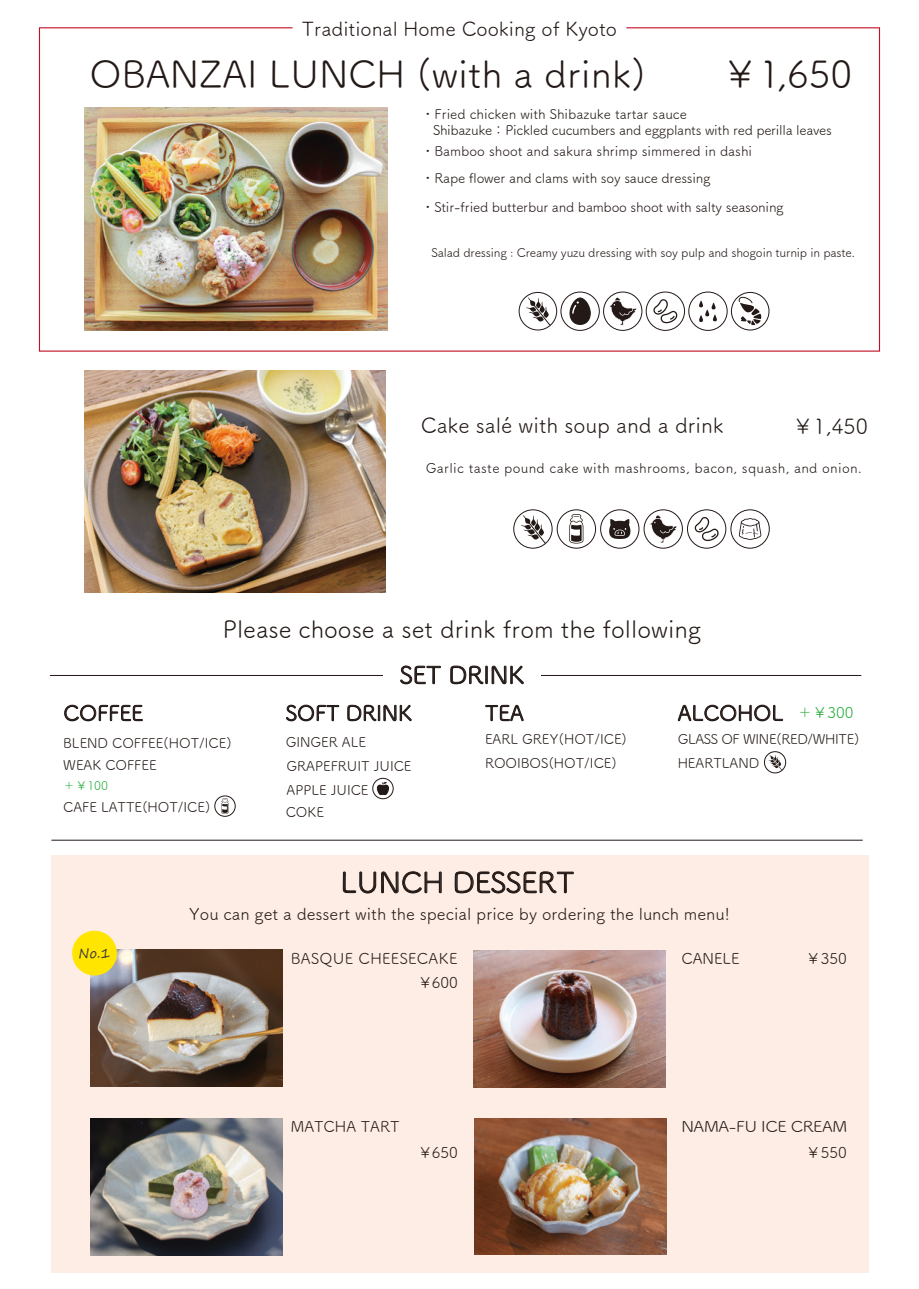
<style>
.page{position:relative;width:919px;height:1289px;background:#fff}
.page>*{position:absolute;margin:0;border:0;box-sizing:border-box;transform-origin:0 0}
.t1{font:37.5px "Tsuku A Rd Gothic Std R";color:#231916}
.t2{font:28.5px "Tsuku A Rd Gothic Std R";color:#231916}
.t3{font:24px/46.3px "Tsuku A Rd Gothic Std R";color:#231916;text-align:center}
.t4{font:21px "Tsuku A Rd Gothic Std R";color:#231916}
.t5{font:19.5px "Tsuku A Rd Gothic Std R";color:#231916}
.t6{font:16.5px "Tsuku A Rd Gothic Std R";color:#231916}
.t7{font:15px "Tsuku A Rd Gothic Std R";color:#231916}
.t8{font:15px "Tsuku A Rd Gothic Std R";letter-spacing:.025em;color:#231916}
.t9{font:15px "Tsuku A Rd Gothic Std R";letter-spacing:-.025em;color:#231916;scale:1.09 1}
.t10{font:13.65px "Segoe Print";color:#3f3b3a}
.t11{font:13.5px/21.8px "Tsuku A Rd Gothic Std R";color:#231916}
.t12{font:13.5px/16.5px "Tsuku A Rd Gothic Std R";letter-spacing:-.02em;color:#231916}
.t13{font:13.5px "Tsuku A Rd Gothic Std R";letter-spacing:.025em;color:#231916}
.t14{font:13.5px/24px "Tsuku A Rd Gothic Std R";letter-spacing:-.025em;color:#231916}
.t15{font:12px "Tsuku A Rd Gothic Std R";letter-spacing:-.015em;color:#231916}
.t16{font:12px "Tsuku A Rd Gothic Std R";color:#23ac39}
.s1{font-size:15px;color:#23ac39}
</style>
<div class="page">
<hr style="left:50px;top:675px;width:811px;height:1px;background:#231916">
<div style="left:383px;top:649px;width:157px;height:41px;background:#fff"></div>
<svg style="left:400px;top:665px;width:41px;height:20px"></svg>
<svg style="left:450px;top:665px;width:74px;height:20px"></svg>
<hr style="left:51px;top:840px;width:811px;height:1px;background:#231916">
<svg style="left:64px;top:704px;width:79px;height:17px"></svg>
<svg style="left:215px;top:796px;width:20px;height:20px"></svg>
<div style="left:214px;top:795px;width:21px;height:21px;border:1px solid #231916;border-radius:50%"></div>
<svg style="left:221px;top:798px;width:8px;height:15px"></svg>
<svg style="left:286px;top:704px;width:53px;height:17px"></svg>
<svg style="left:347px;top:705px;width:64px;height:16px"></svg>
<svg style="left:373px;top:778px;width:20px;height:20px"></svg>
<div style="left:372px;top:778px;width:21px;height:21px;border:1px solid #231916;border-radius:50%"></div>
<svg style="left:375px;top:781px;width:15px;height:14px"></svg>
<svg style="left:678px;top:704px;width:104px;height:18px"></svg>
<svg style="left:764px;top:751px;width:21px;height:22px"></svg>
<div style="left:764px;top:751px;width:22px;height:22px;border:1px solid #231916;border-radius:50%"></div>
<svg style="left:768px;top:754px;width:14px;height:16px"></svg>
<svg style="left:485px;top:705px;width:38px;height:17px"></svg>
<div style="left:51px;top:855px;width:817px;height:417px;background:#fdeae1"></div>
<svg style="left:343px;top:871px;width:99px;height:22px"></svg>
<svg style="left:454px;top:871px;width:120px;height:22px"></svg>
<img style="left:473px;top:950px;width:192px;height:137px">
<img style="left:474px;top:1118px;width:192px;height:136px">
<img style="left:90px;top:1118px;width:192px;height:137px">
<img style="left:90px;top:949px;width:192px;height:137px">
<div style="left:72px;top:930px;width:45px;height:45px;background:#ffe500;border-radius:50%"></div>
<svg style="left:603px;top:292px;width:39px;height:38px"></svg>
<div style="left:603px;top:292px;width:39px;height:39px;border:1px solid #231916;border-radius:50%"></div>
<svg style="left:608px;top:297px;width:28px;height:28px"></svg>
<div style="left:645px;top:292px;width:40px;height:39px;border:1px solid #231916;border-radius:50%"></div>
<svg style="left:653px;top:299px;width:24px;height:24px"></svg>
<div style="left:688px;top:292px;width:39px;height:39px;border:1px solid #231916;border-radius:50%"></div>
<svg style="left:699px;top:300px;width:18px;height:22px"></svg>
<div style="left:560px;top:292px;width:39px;height:39px;border:1px solid #231916;border-radius:50%"></div>
<svg style="left:569px;top:297px;width:21px;height:28px"></svg>
<svg style="left:519px;top:292px;width:37px;height:38px"></svg>
<div style="left:518px;top:292px;width:39px;height:38px;border:1px solid #231916;border-radius:50%"></div>
<svg style="left:526px;top:297px;width:24px;height:28px"></svg>
<svg style="left:731px;top:292px;width:38px;height:38px"></svg>
<div style="left:731px;top:292px;width:38px;height:38px;border:1px solid #231916;border-radius:50%"></div>
<svg style="left:738px;top:296px;width:24px;height:29px"></svg>
<img style="left:84px;top:107px;width:303px;height:223px">
<div style="left:687px;top:509px;width:39px;height:39px;border:1px solid #231916;border-radius:50%"></div>
<svg style="left:694px;top:517px;width:25px;height:24px"></svg>
<svg style="left:513px;top:510px;width:39px;height:38px"></svg>
<div style="left:513px;top:509px;width:39px;height:39px;border:1px solid #231916;border-radius:50%"></div>
<svg style="left:520px;top:515px;width:25px;height:28px"></svg>
<div style="left:556px;top:509px;width:40px;height:39px;border:1px solid #231916;border-radius:50%"></div>
<svg style="left:569px;top:514px;width:14px;height:29px"></svg>
<div style="left:600px;top:509px;width:39px;height:39px;border:1px solid #231916;border-radius:50%"></div>
<svg style="left:609px;top:519px;width:22px;height:20px"></svg>
<div style="left:643px;top:509px;width:39px;height:39px;border:1px solid #231916;border-radius:50%"></div>
<svg style="left:649px;top:515px;width:28px;height:28px"></svg>
<div style="left:730px;top:509px;width:39px;height:39px;border:1px solid #231916;border-radius:50%"></div>
<svg style="left:738px;top:518px;width:23px;height:22px"></svg>
<img style="left:84px;top:370px;width:302px;height:222px">
<h3 class="t5" style="left:302px;top:14px;width:317px">Traditional Home Cooking of Kyoto</h3>
<h1 class="t1" style="left:89px;top:45px;width:764px">OBANZAI LUNCH (with a drink)　　￥1,650</h1>
<p class="t12" style="left:433px;top:105px;width:400px;text-indent:-12px">・Fried chicken with Shibazuke tartar sauce<br>Shibazuke： Pickled cucumbers and eggplants with red perilla leaves</p>
<p class="t11" style="left:421px;top:163px;width:364px;line-height:29px">・Rape flower and clams with soy sauce dressing<br>・Stir-fried butterbur and bamboo shoot with salty seasoning</p>
<p class="t11" style="left:421px;top:140px;width:332px">・Bamboo shoot and sakura shrimp simmered in dashi</p>
<p class="t15" style="left:431px;top:244px;width:425px">Salad dressing : Creamy yuzu dressing with soy pulp and shogoin turnip in paste.</p>
<h3 class="t4" style="left:421px;top:409px;width:304px">Cake salé with soup and a drink</h3>
<h3 class="t4" style="left:792px;top:410px;width:77px">￥1,450</h3>
<p class="t13" style="left:426px;top:457px;width:437px">Garlic taste pound cake with mashrooms, bacon, squash, and onion.</p>
<h3 class="t3" style="left:223px;top:604px;width:480px">Please choose a set drink from the following<br>SET DRINK</h3>
<h3 class="t4" style="left:63px;top:697px;width:81px">COFFEE</h3>
<p class="t11" style="left:63px;top:731px;width:170px">BLEND COFFEE(HOT/ICE)<br>WEAK COFFEE</p>
<p class="t16" style="left:63px;top:776px;width:46px">＋￥100</p>
<h3 class="t4" style="left:286px;top:697px;width:128px">SOFT DRINK</h3>
<p class="t11" style="left:286px;top:730px;width:82px">GINGER ALE</p>
<p class="t11" style="left:286px;top:752px;width:126px;line-height:24px">GRAPEFRUIT JUICE<br>APPLE JUICE</p>
<h3 class="t4" style="left:485px;top:697px;width:40px">TEA</h3>
<p class="t11" style="left:485px;top:751px;width:133px">ROOIBOS(HOT/ICE)</p>
<p class="t11" style="left:485px;top:727px;width:144px">EARL GREY(HOT/ICE)</p>
<h3 class="t4" style="left:677px;top:697px;width:177px">ALCOHOL <span class="s1">＋￥300</span></h3>
<p class="t14" style="left:677px;top:726px;width:183px">GLASS OF WINE(RED/WHITE)<br>HEARTLAND</p>
<p class="t11" style="left:63px;top:795px;width:149px">CAFE LATTE(HOT/ICE)</p>
<p class="t11" style="left:286px;top:800px;width:40px">COKE</p>
<p class="t10" style="left:78px;top:940px;width:33px">No.1</p>
<h2 class="t2" style="left:340px;top:860px;width:235px">LUNCH DESSERT</h2>
<p class="t6" style="left:189px;top:901px;width:543px">You can get a dessert with the special price by ordering the lunch menu!</p>
<p class="t8" style="left:291px;top:946px;width:168px">BASQUE CHEESECAKE</p>
<p class="t7" style="left:805px;top:946px;width:43px">￥350</p>
<p class="t7" style="left:681px;top:946px;width:60px">CANELE</p>
<p class="t7" style="left:418px;top:970px;width:41px">￥600</p>
<p class="t7" style="left:291px;top:1115px;width:110px">MATCHA TART</p>
<p class="t7" style="left:418px;top:1141px;width:41px">￥650</p>
<p class="t9" style="left:681px;top:1115px;width:153px">NAMA-FU ICE CREAM</p>
<p class="t7" style="left:805px;top:1141px;width:43px">￥550</p>
</div>
